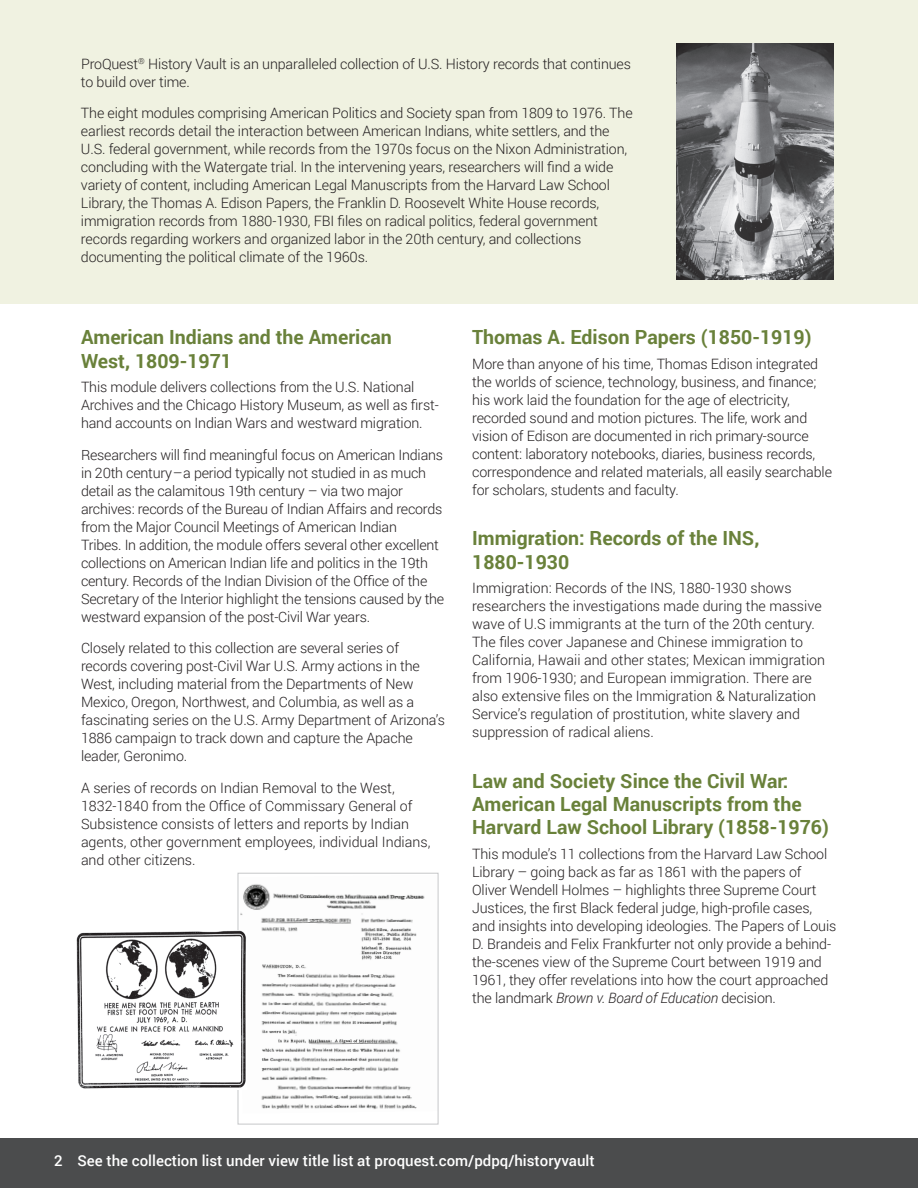
<style>
.page{position:relative;width:918px;height:1188px;background:#fff}
.page>*{position:absolute;margin:0;border:0;box-sizing:border-box;transform-origin:0 0}
.t1{font:700 19.5px/23.2px "Roboto";color:#69813a}
.t2{font:500 15px "Roboto";color:#fff}
.t3{font:300 14.25px/18px "Roboto";letter-spacing:-.01em;color:#231f20}
.s1{font-style:italic}
</style>
<div class="page">
<div style="left:0;top:1138px;width:918px;height:50px;background:#4b4c4d"></div>
<div style="left:0;top:0;width:918px;height:303px;background:#f0f2e1"></div>
<img style="left:240px;top:884px;width:185px;height:226px">
<div style="left:238px;top:873px;width:200px;height:251px;border:1px solid #c6c7c9"></div>
<img style="left:76px;top:931px;width:171px;height:159px">
<img style="left:676px;top:43px;width:157px;height:237px">
<p class="t3" style="left:81px;top:54px;width:552px">ProQuest<sup>®</sup> History Vault is an unparalleled collection of U.S. History records that continues to build over time.</p>
<p class="t3" style="left:81px;top:104px;width:553px">The eight modules comprising American Politics and Society span from 1809 to 1976. The earliest records detail the interaction between American Indians, white settlers, and the U.S. federal government, while records from the 1970s focus on the Nixon Administration, concluding with the Watergate trial. In the intervening years, researchers will find a wide variety of content, including American Legal Manuscripts from the Harvard Law School Library, the Thomas A. Edison Papers, the Franklin D. Roosevelt White House records, immigration records from 1880-1930, FBI files on radical politics, federal government records regarding workers and organized labor in the 20th century, and collections documenting the political climate of the 1960s.</p>
<h1 class="t1" style="left:81px;top:325px;width:312px">American Indians and the American<br>West, 1809-1971</h1>
<p class="t3" style="left:81px;top:378px;width:359px">This module delivers collections from the U.S. National<br>Archives and the Chicago History Museum, as well as first&shy;hand accounts on Indian Wars and westward migration.</p>
<p class="t3" style="left:81px;top:445px;width:365px">Researchers will find meaningful focus on American Indians in 20th century – a period typically not studied in as much detail as the calamitous 19th century – via two major archives: records of the Bureau of Indian Affairs and records from the Major Council Meetings of American Indian<br>Tribes. In addition, the module offers several other excellent collections on American Indian life and politics in the 19th century. Records of the Indian Division of the Office of the Secretary of the Interior highlight the tensions caused by the westward expansion of the post-Civil War years.</p>
<p class="t3" style="left:81px;top:639px;width:366px">Closely related to this collection are several series of records covering post-Civil War U.S. Army actions in the West, including material from the Departments of New Mexico, Oregon, Northwest, and Columbia, as well as a fascinating series on the U.S. Army Department of Arizona’s 1886 campaign to track down and capture the Apache leader, Geronimo.</p>
<p class="t3" style="left:81px;top:778px;width:351px">A series of records on Indian Removal to the West, 1832-1840 from the Office of Commissary General of Subsistence consists of letters and reports by Indian agents, other government employees, individual Indians, and other citizens.</p>
<h1 class="t1" style="left:472px;top:325px;width:341px">Thomas A. Edison Papers (1850-1919)</h1>
<p class="t3" style="left:472px;top:355px;width:361px">More than anyone of his time, Thomas Edison integrated the worlds of science, technology, business, and finance; his work laid the foundation for the age of electricity, recorded sound and motion pictures. The life, work and vision of Edison are documented in rich primary-source content: laboratory notebooks, diaries, business records, correspondence and related materials, all easily searchable for scholars, students and faculty.</p>
<h1 class="t1" style="left:472px;top:526px;width:289px">Immigration: Records of the INS,<br>1880-1930</h1>
<p class="t3" style="left:472px;top:579px;width:354px">Immigration: Records of the INS, 1880-1930 shows researchers the investigations made during the massive wave of U.S immigrants at the turn of the 20th century.<br>The files cover Japanese and Chinese immigration to California, Hawaii and other states; Mexican immigration from 1906-1930; and European immigration. There are also extensive files on the Immigration &amp; Naturalization Service’s regulation of prostitution, white slavery and suppression of radical aliens.</p>
<h1 class="t1" style="left:472px;top:768px;width:358px">Law and Society Since the Civil War:<br>American Legal Manuscripts from the<br>Harvard Law School Library (1858-1976)</h1>
<p class="t3" style="left:472px;top:844px;width:366px">This module’s 11 collections from the Harvard Law School Library – going back as far as 1861 with the papers of Oliver Wendell Holmes – highlights three Supreme Court Justices, the first Black federal judge, high-profile cases, and insights into developing ideologies. The Papers of Louis D. Brandeis and Felix Frankfurter not only provide a behind&shy;the-scenes view of the Supreme Court between 1919 and 1961, they offer revelations into how the court approached the landmark <span class="s1">Brown v. Board of Education</span> decision.</p>
<p class="t2" style="left:54px;top:1150px;width:542px">2 See the collection list under view title list at proquest.com/pdpq/historyvault</p>
</div>
